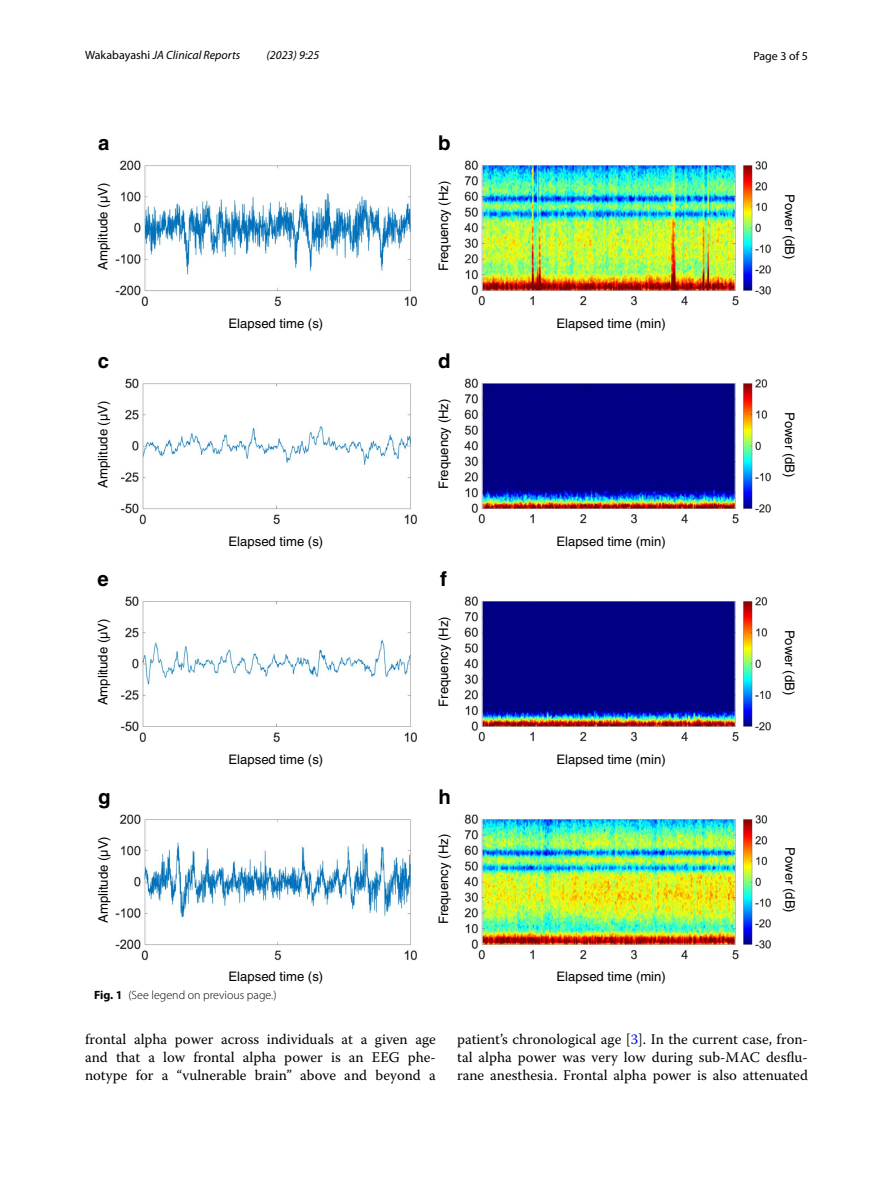
<style>
.page{position:relative;width:893px;height:1187px;background:#fff}
.page>*{position:absolute;margin:0;border:0;box-sizing:border-box;transform-origin:0 0}
.t1{font:700 20.4px "Helvetica";color:#000}
.t2{font:14.7px/18px "Warnock Pro";color:#000;text-align:justify}
.t3{font:13.05px "Helvetica";color:#000}
.t4{font:italic 12px "Myriad Pro";color:#000}
.t5{font:300 12px "Myriad Pro";color:#000}
.t6{font:12px "Myriad Pro";color:#000}
.s1{font-style:normal}
.s2{font-weight:700}
.s3{color:#00f}
</style>
<div class="page">
<img style="left:115px;top:160px;width:656px;height:801px">
<p class="t4" style="left:85px;top:48px;width:157px"><span class="s1">Wakabayashi</span> JA Clinical Reports</p>
<p class="t4" style="left:266px;top:48px;width:54px">(2023) 9:25</p>
<p class="t6" style="left:753px;top:48px;width:56px">Page 3 of 5</p>
<h1 class="t1" style="left:98px;top:131px;width:13px">a</h1>
<p class="t3" style="left:95px;top:270px;width:88px;rotate:-90deg">Amplitude (µV)</p>
<h1 class="t1" style="left:98px;top:348px;width:13px">c</h1>
<p class="t3" style="left:95px;top:487px;width:88px;rotate:-90deg">Amplitude (µV)</p>
<h1 class="t1" style="left:98px;top:566px;width:13px">e</h1>
<p class="t3" style="left:95px;top:705px;width:88px;rotate:-90deg">Amplitude (µV)</p>
<h1 class="t1" style="left:98px;top:784px;width:14px">g</h1>
<p class="t3" style="left:96px;top:923px;width:88px;rotate:-90deg">Amplitude (µV)</p>
<h1 class="t1" style="left:438px;top:131px;width:14px">b</h1>
<p class="t3" style="left:436px;top:271px;width:92px;rotate:-90deg">Frequency (Hz)</p>
<p class="t3" style="left:229px;top:316px;width:96px">Elapsed time (s)</p>
<p class="t3" style="left:556px;top:316px;width:111px">Elapsed time (min)</p>
<h1 class="t1" style="left:438px;top:348px;width:14px">d</h1>
<p class="t3" style="left:436px;top:489px;width:92px;rotate:-90deg">Frequency (Hz)</p>
<p class="t3" style="left:229px;top:533px;width:96px">Elapsed time (s)</p>
<p class="t3" style="left:556px;top:533px;width:111px">Elapsed time (min)</p>
<h1 class="t1" style="left:440px;top:566px;width:8px">f</h1>
<p class="t3" style="left:436px;top:706px;width:92px;rotate:-90deg">Frequency (Hz)</p>
<p class="t3" style="left:229px;top:751px;width:96px">Elapsed time (s)</p>
<p class="t3" style="left:556px;top:751px;width:111px">Elapsed time (min)</p>
<h1 class="t1" style="left:438px;top:784px;width:14px">h</h1>
<p class="t3" style="left:436px;top:924px;width:92px;rotate:-90deg">Frequency (Hz)</p>
<p class="t3" style="left:229px;top:969px;width:96px">Elapsed time (s)</p>
<p class="t3" style="left:557px;top:969px;width:111px">Elapsed time (min)</p>
<p class="t5" style="left:94px;top:988px;width:184px"><span class="s2">Fig. 1</span> (See legend on previous page.)</p>
<p class="t3" style="left:797px;top:194px;width:67px;rotate:90deg">Power (dB)</p>
<p class="t3" style="left:797px;top:412px;width:67px;rotate:90deg">Power (dB)</p>
<p class="t3" style="left:797px;top:629px;width:67px;rotate:90deg">Power (dB)</p>
<p class="t3" style="left:797px;top:847px;width:67px;rotate:90deg">Power (dB)</p>
<p class="t2" style="left:85px;top:1029px;width:352px">frontal alpha power across individuals at a given age and that a low frontal alpha power is an EEG phe&shy;notype for a “vulnerable brain” above and beyond a</p>
<p class="t2" style="left:457px;top:1029px;width:352px">patient’s chronological age [<span class="s3">3</span>]. In the current case, fron&shy;tal alpha power was very low during sub-MAC desflu&shy;rane anesthesia. Frontal alpha power is also attenuated</p>
</div>
